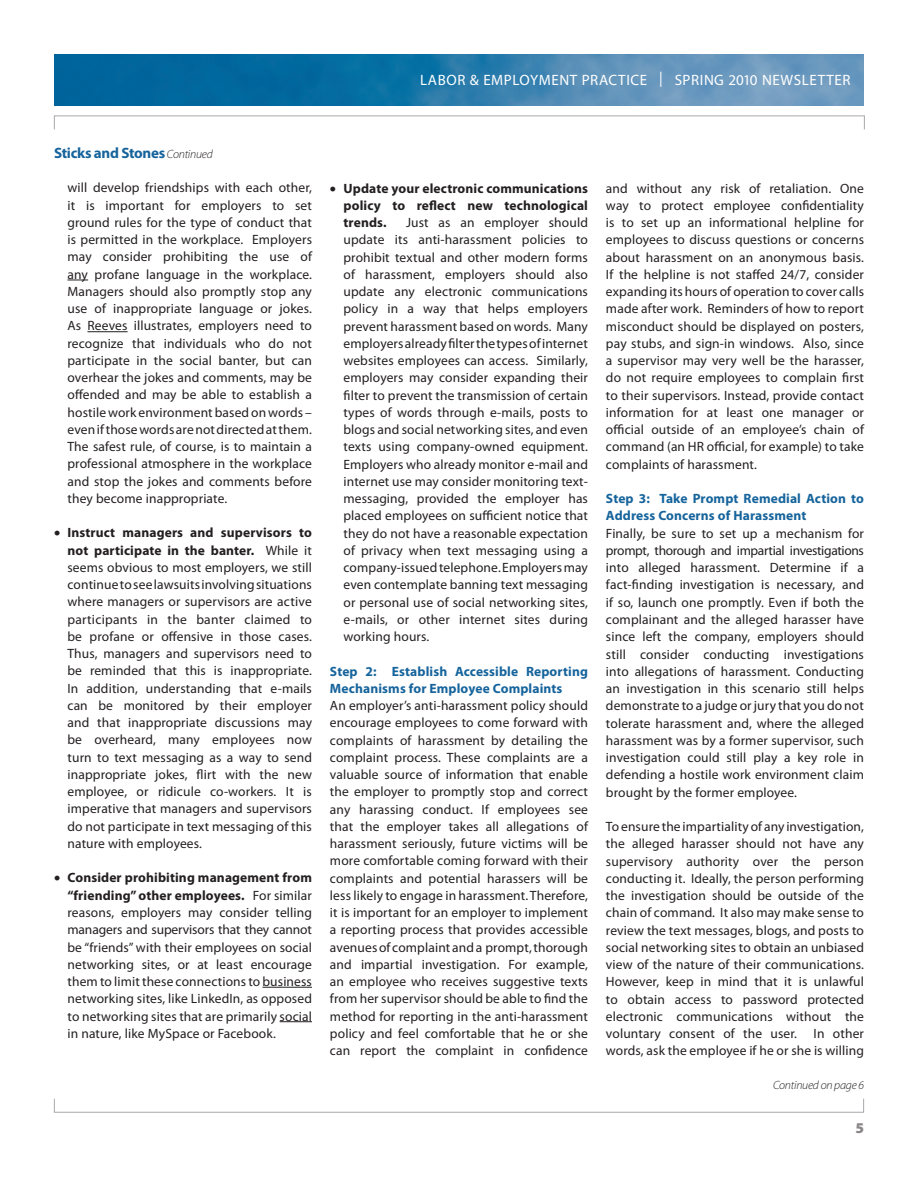
<style>
.page{position:relative;width:918px;height:1188px;background:#fff}
.page>*{position:absolute;margin:0;border:0;box-sizing:border-box;transform-origin:0 0}
.t1{font:15px "Myriad Pro";letter-spacing:.04em;color:#fff}
.t2{font:700 15px "Myriad Pro";letter-spacing:-.02em;color:#16649c}
.t3{font:900 15px "Myriad Pro";color:#898686}
.t4{font:13.5px/17.2px "Myriad Pro";letter-spacing:.01em;color:#231f20;text-align:justify}
.t5{font:700 13.5px/17.2px "Myriad Pro";letter-spacing:.01em;color:#16649c}
.t6{font:700 13.5px/17.2px "Myriad Pro";letter-spacing:.01em;color:#231f20;text-align:justify}
.t7{font:italic 300 12px "Myriad Pro";letter-spacing:-.02em;color:#231f20}
.s1{font-weight:300;font-style:italic;font-size:12px;color:#231f20}
.s2{font-weight:700}
</style>
<div class="page">
<div style="left:54px;top:116px;width:811px;height:14px;border:1px solid #a8a9ad"></div>
<img style="left:54px;top:54px;width:810px;height:51px">
<div style="left:54px;top:1098px;width:810px;height:15px;border:1px solid #a8a9ad"></div>
<svg style="left:68px;top:280px;width:20px;height:1px"></svg>
<hr style="left:87px;top:331px;width:41px;height:1px;background:#231f20">
<hr style="left:262px;top:987px;width:50px;height:1px;background:#231f20">
<hr style="left:280px;top:1021px;width:32px;height:1px;background:#231f20">
<p class="t1" style="left:420px;top:70px;width:432px">LABOR &amp; EMPLOYMENT PRACTICE | SPRING 2010 NEWSLETTER</p>
<p class="t2" style="left:54px;top:143px;width:160px">Sticks and Stones <span class="s1">Continued</span></p>
<p class="t4" style="left:68px;top:179px;width:246px">will develop friendships with each other, it is important for employers to set ground rules for the type of conduct that is permitted in the workplace. Employers may consider prohibiting the use of any profane language in the workplace.<br>Managers should also promptly stop any use of inappropriate language or jokes.<br>As Reeves illustrates, employers need to recognize that individuals who do not participate in the social banter, but can overhear the jokes and comments, may be offended and may be able to establish a hostile work environment based on words – even if those words are not directed at them.<br>The safest rule, of course, is to maintain a professional atmosphere in the workplace and stop the jokes and comments before they become inappropriate.</p>
<p class="t4" style="left:68px;top:524px;width:246px;text-indent:-14px">• <span class="s2">Instruct managers and supervisors to not participate in the banter.</span> While it seems obvious to most employers, we still continue to see lawsuits involving situations where managers or supervisors are active participants in the banter claimed to be profane or offensive in those cases.<br>Thus, managers and supervisors need to be reminded that this is inappropriate.<br>In addition, understanding that e-mails can be monitored by their employer and that inappropriate discussions may be overheard, many employees now turn to text messaging as a way to send inappropriate jokes, flirt with the new employee, or ridicule co-workers. It is imperative that managers and supervisors do not participate in text messaging of this nature with employees.</p>
<p class="t4" style="left:68px;top:869px;width:246px;text-indent:-14px">• <span class="s2">Consider prohibiting management from “friending” other employees.</span> For similar reasons, employers may consider telling managers and supervisors that they cannot be “friends” with their employees on social networking sites, or at least encourage them to limit these connections to business networking sites, like LinkedIn, as opposed to networking sites that are primarily social in nature, like MySpace or Facebook.</p>
<p class="t6" style="left:343px;top:179px;width:246px;text-indent:-14px">• Update your electronic communications policy to reflect new technological trends.</p>
<p class="t4" style="left:343px;top:214px;width:246px;text-indent:63px">Just as an employer should update its anti-harassment policies to prohibit textual and other modern forms of harassment, employers should also update any electronic communications policy in a way that helps employers prevent harassment based on words. Many employers already filter the types of internet websites employees can access. Similarly, employers may consider expanding their filter to prevent the transmission of certain types of words through e-mails, posts to blogs and social networking sites, and even texts using company-owned equipment.<br>Employers who already monitor e-mail and internet use may consider monitoring text&shy;messaging, provided the employer has placed employees on sufficient notice that they do not have a reasonable expectation of privacy when text messaging using a company-issued telephone. Employers may even contemplate banning text messaging or personal use of social networking sites, e-mails, or other internet sites during working hours.</p>
<p class="t5" style="left:330px;top:662px;width:260px">Step 2: Establish Accessible Reporting<br>Mechanisms for Employee Complaints</p>
<p class="t4" style="left:330px;top:697px;width:260px">An employer’s anti-harassment policy should encourage employees to come forward with complaints of harassment by detailing the complaint process. These complaints are a valuable source of information that enable the employer to promptly stop and correct any harassing conduct. If employees see that the employer takes all allegations of harassment seriously, future victims will be more comfortable coming forward with their complaints and potential harassers will be less likely to engage in harassment. Therefore, it is important for an employer to implement a reporting process that provides accessible avenues of complaint and a prompt, thorough and impartial investigation. For example, an employee who receives suggestive texts from her supervisor should be able to find the method for reporting in the anti-harassment policy and feel comfortable that he or she can report the complaint in confidence</p>
<p class="t4" style="left:606px;top:179px;width:260px">and without any risk of retaliation. One way to protect employee confidentiality is to set up an informational helpline for employees to discuss questions or concerns about harassment on an anonymous basis.<br>If the helpline is not staffed 24/7, consider expanding its hours of operation to cover calls made after work. Reminders of how to report misconduct should be displayed on posters, pay stubs, and sign-in windows. Also, since a supervisor may very well be the harasser, do not require employees to complain first to their supervisors. Instead, provide contact information for at least one manager or official outside of an employee’s chain of command (an HR official, for example) to take complaints of harassment.</p>
<p class="t5" style="left:606px;top:490px;width:259px">Step 3: Take Prompt Remedial Action to<br>Address Concerns of Harassment</p>
<p class="t4" style="left:606px;top:524px;width:260px">Finally, be sure to set up a mechanism for prompt, thorough and impartial investigations into alleged harassment. Determine if a fact-finding investigation is necessary, and if so, launch one promptly. Even if both the complainant and the alleged harasser have since left the company, employers should still consider conducting investigations into allegations of harassment. Conducting an investigation in this scenario still helps demonstrate to a judge or jury that you do not tolerate harassment and, where the alleged harassment was by a former supervisor, such investigation could still play a key role in defending a hostile work environment claim brought by the former employee.</p>
<p class="t4" style="left:606px;top:818px;width:260px">To ensure the impartiality of any investigation, the alleged harasser should not have any supervisory authority over the person conducting it. Ideally, the person performing the investigation should be outside of the chain of command. It also may make sense to review the text messages, blogs, and posts to social networking sites to obtain an unbiased view of the nature of their communications.<br>However, keep in mind that it is unlawful to obtain access to password protected electronic communications without the voluntary consent of the user. In other words, ask the employee if he or she is willing</p>
<p class="t7" style="left:773px;top:1078px;width:92px">Continued on page 6</p>
<p class="t3" style="left:855px;top:1118px;width:10px">5</p>
</div>
